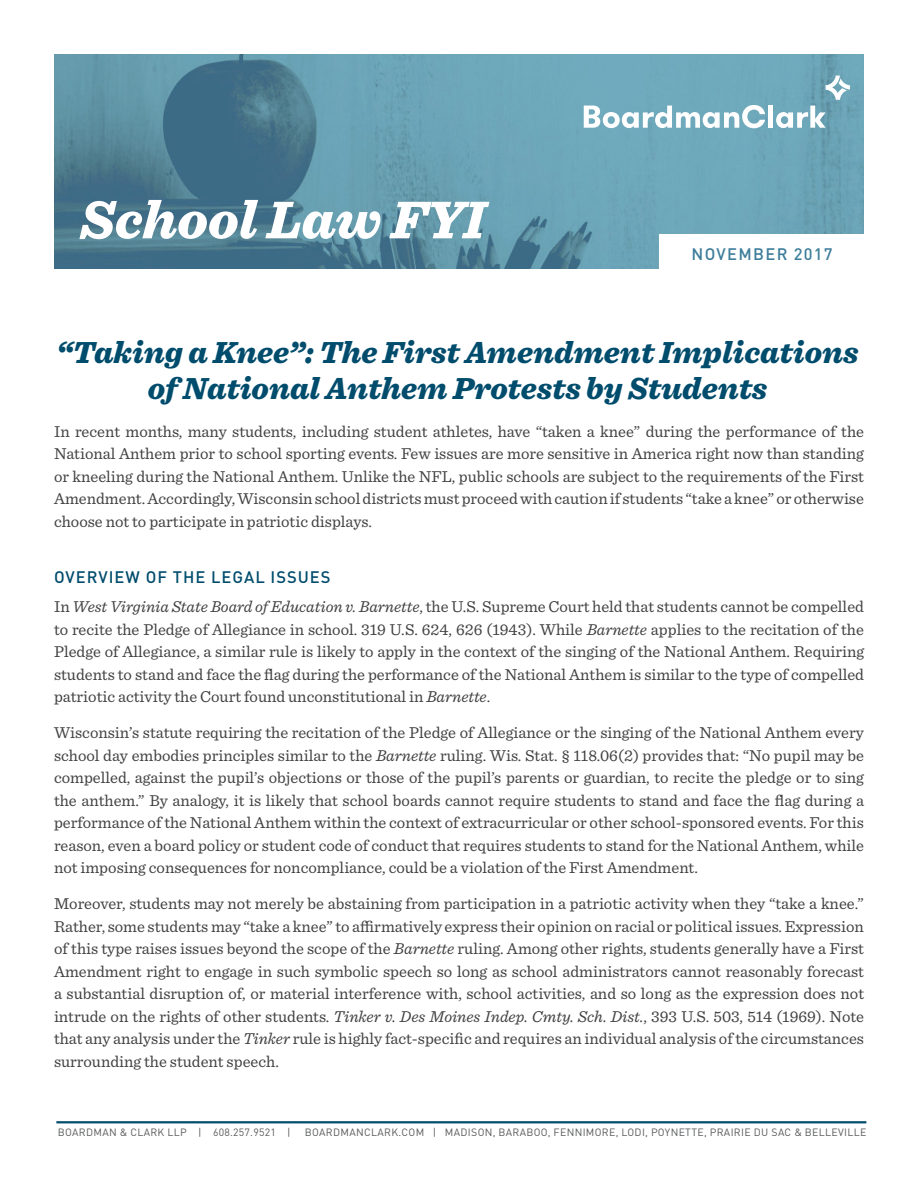
<style>
.page{position:relative;width:918px;height:1188px;background:#fff}
.page>*{position:absolute;margin:0;border:0;box-sizing:border-box;transform-origin:0 0}
.t1{font:italic 900 55.5px "Sentinel";color:#fff}
.t2{font:italic 900 31.8px/36px "Sentinel";color:#004c6d;text-align:center}
.t3{font:16.5px/22.5px "Sentinel";color:#414142;text-align:justify}
.miniHead{font:500 16.5px "DINOT";letter-spacing:.06em;color:#004c6d}
.t4{font:500 16.5px "DINOT";letter-spacing:.08em;color:#3d7d9b}
.t5{font:10.5px "DINOT";letter-spacing:.03em;color:#58595b}
.s1{font-style:italic}
</style>
<div class="page">
<hr style="left:56px;top:1121px;width:810px;height:2px;background:#004c6d">
<img style="left:54px;top:54px;width:810px;height:215px">
<svg style="left:584px;top:105px;width:181px;height:23px"></svg>
<div style="left:768px;top:106px;width:5px;height:22px;background:#fff"></div>
<svg style="left:776px;top:106px;width:50px;height:22px"></svg>
<svg style="left:826px;top:75px;width:24px;height:25px"></svg>
<div style="left:660px;top:234px;width:204px;height:39px;background:#fff"></div>
<p class="t1" style="left:80px;top:175px;width:407px">School Law FYI</p>
<p class="t4" style="left:691px;top:241px;width:143px">NOVEMBER 2017</p>
<p class="t2" style="left:56px;top:333px;width:804px">“Taking a Knee”: The First Amendment Implications of National Anthem Protests by Students</p>
<p class="t3" style="left:54px;top:419px;width:812px">In recent months, many students, including student athletes, have “taken a knee” during the performance of the National Anthem prior to school sporting events. Few issues are more sensitive in America right now than standing or kneeling during the National Anthem. Unlike the NFL, public schools are subject to the requirements of the First Amendment. Accordingly, Wisconsin school districts must proceed with caution if students “take a knee” or otherwise choose not to participate in patriotic displays.</p>
<p class="miniHead" style="left:54px;top:564px;width:278px">OVERVIEW OF THE LEGAL ISSUES</p>
<p class="t3" style="left:54px;top:594px;width:812px">In <span class="s1">West Virginia State Board of Education v. Barnette</span>, the U.S. Supreme Court held that students cannot be compelled to recite the Pledge of Allegiance in school. 319 U.S. 624, 626 (1943). While <span class="s1">Barnette</span> applies to the recitation of the Pledge of Allegiance, a similar rule is likely to apply in the context of the singing of the National Anthem. Requiring students to stand and face the flag during the performance of the National Anthem is similar to the type of compelled patriotic activity the Court found unconstitutional in <span class="s1">Barnette</span>.</p>
<p class="t3" style="left:54px;top:720px;width:812px">Wisconsin’s statute requiring the recitation of the Pledge of Allegiance or the singing of the National Anthem every school day embodies principles similar to the <span class="s1">Barnette</span> ruling. Wis. Stat. § 118.06(2) provides that: “No pupil may be compelled, against the pupil’s objections or those of the pupil’s parents or guardian, to recite the pledge or to sing the anthem.” By analogy, it is likely that school boards cannot require students to stand and face the flag during a performance of the National Anthem within the context of extracurricular or other school-sponsored events. For this reason, even a board policy or student code of conduct that requires students to stand for the National Anthem, while not imposing consequences for noncompliance, could be a violation of the First Amendment.</p>
<p class="t3" style="left:54px;top:891px;width:812px">Moreover, students may not merely be abstaining from participation in a patriotic activity when they “take a knee.” Rather, some students may “take a knee” to affirmatively express their opinion on racial or political issues. Expression of this type raises issues beyond the scope of the <span class="s1">Barnette</span> ruling. Among other rights, students generally have a First Amendment right to engage in such symbolic speech so long as school administrators cannot reasonably forecast a substantial disruption of, or material interference with, school activities, and so long as the expression does not intrude on the rights of other students. <span class="s1">Tinker v. Des Moines Indep. Cmty. Sch. Dist.</span>, 393 U.S. 503, 514 (1969). Note that any analysis under the <span class="s1">Tinker</span> rule is highly fact-specific and requires an individual analysis of the circumstances surrounding the student speech.</p>
<p class="t5" style="left:58px;top:1124px;width:234px">BOARDMAN &amp; CLARK LLP | 608.257.9521 |</p>
<p class="t5" style="left:305px;top:1124px;width:563px">BOARDMANCLARK.COM | MADISON, BARABOO, FENNIMORE, LODI, POYNETTE, PRAIRIE DU SAC &amp; BELLEVILLE</p>
</div>
